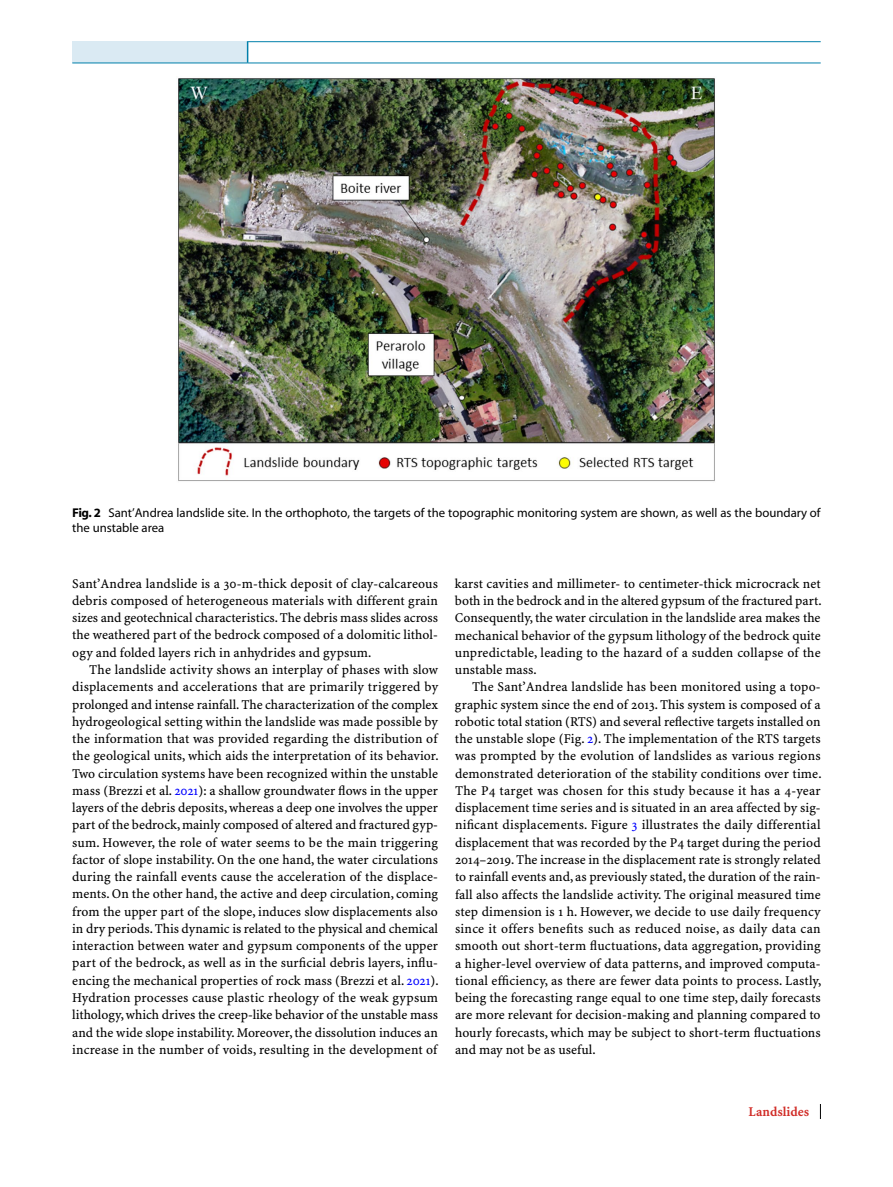
<style>
.page{position:relative;width:893px;height:1187px;background:#fff}
.page>*{position:absolute;margin:0;border:0;box-sizing:border-box;transform-origin:0 0}
.t1{font:13.5px/17.2px "S Minion Plus";letter-spacing:.005em;color:#000;text-align:justify}
.t2{font:13.5px "S Minion Plus Bold 4";color:#d12d28}
.t3{font:12.75px/15px "S Myriad";color:#000}
.s1{font-weight:700}
.s2{color:#00f}
</style>
<div class="page">
<svg style="left:820px;top:1104px;width:1px;height:14px"></svg>
<div style="left:72px;top:42px;width:176px;height:21px;background:#daeaf3"></div>
<svg style="left:247px;top:42px;width:1px;height:21px"></svg>
<hr style="left:72px;top:63px;width:176px;height:1px;background:#007faa">
<hr style="left:247px;top:41px;width:574px;height:1px;background:#007faa">
<hr style="left:248px;top:63px;width:573px;height:1px;background:#007faa">
<img style="left:178px;top:78px;width:537px;height:403px">
<p class="t3" style="left:72px;top:506px;width:750px"><span class="s1">Fig. 2</span> Sant’Andrea landslide site. In the orthophoto, the targets of the topographic monitoring system are shown, as well as the boundary of the unstable area</p>
<p class="t1" style="left:72px;top:575px;width:367px">Sant’Andrea landslide is a 30-m-thick deposit of clay-calcareous debris composed of heterogeneous materials with different grain sizes and geotechnical characteristics. The debris mass slides across the weathered part of the bedrock composed of a dolomitic lithol&shy;ogy and folded layers rich in anhydrides and gypsum.</p>
<p class="t1" style="left:72px;top:661px;width:368px;text-indent:17px">The landslide activity shows an interplay of phases with slow displacements and accelerations that are primarily triggered by prolonged and intense rainfall. The characterization of the complex hydrogeological setting within the landslide was made possible by the information that was provided regarding the distribution of the geological units, which aids the interpretation of its behavior.<br>Two circulation systems have been recognized within the unstable mass (Brezzi et al. <span class="s2">2021</span>): a shallow groundwater flows in the upper layers of the debris deposits, whereas a deep one involves the upper part of the bedrock, mainly composed of altered and fractured gyp&shy;sum. However, the role of water seems to be the main triggering factor of slope instability. On the one hand, the water circulations during the rainfall events cause the acceleration of the displace&shy;ments. On the other hand, the active and deep circulation, coming from the upper part of the slope, induces slow displacements also in dry periods. This dynamic is related to the physical and chemical interaction between water and gypsum components of the upper part of the bedrock, as well as in the surficial debris layers, influ&shy;encing the mechanical properties of rock mass (Brezzi et al. <span class="s2">2021</span>).<br>Hydration processes cause plastic rheology of the weak gypsum lithology, which drives the creep-like behavior of the unstable mass and the wide slope instability. Moreover, the dissolution induces an increase in the number of voids, resulting in the development of</p>
<p class="t1" style="left:455px;top:575px;width:368px">karst cavities and millimeter- to centimeter-thick microcrack net both in the bedrock and in the altered gypsum of the fractured part.<br>Consequently, the water circulation in the landslide area makes the mechanical behavior of the gypsum lithology of the bedrock quite unpredictable, leading to the hazard of a sudden collapse of the unstable mass.</p>
<p class="t1" style="left:455px;top:678px;width:368px;text-indent:17px">The Sant’Andrea landslide has been monitored using a topo&shy;graphic system since the end of 2013. This system is composed of a robotic total station (RTS) and several reflective targets installed on the unstable slope (Fig. <span class="s2">2</span>). The implementation of the RTS targets was prompted by the evolution of landslides as various regions demonstrated deterioration of the stability conditions over time.<br>The P4 target was chosen for this study because it has a 4-year displacement time series and is situated in an area affected by sig&shy;nificant displacements. Figure <span class="s2">3</span> illustrates the daily differential displacement that was recorded by the P4 target during the period 2014–2019. The increase in the displacement rate is strongly related to rainfall events and, as previously stated, the duration of the rain&shy;fall also affects the landslide activity. The original measured time step dimension is 1 h. However, we decide to use daily frequency since it offers benefits such as reduced noise, as daily data can smooth out short-term fluctuations, data aggregation, providing a higher-level overview of data patterns, and improved computa&shy;tional efficiency, as there are fewer data points to process. Lastly, being the forecasting range equal to one time step, daily forecasts are more relevant for decision-making and planning compared to hourly forecasts, which may be subject to short-term fluctuations and may not be as useful.</p>
<p class="t2" style="left:748px;top:1103px;width:62px">Landslides</p>
</div>
